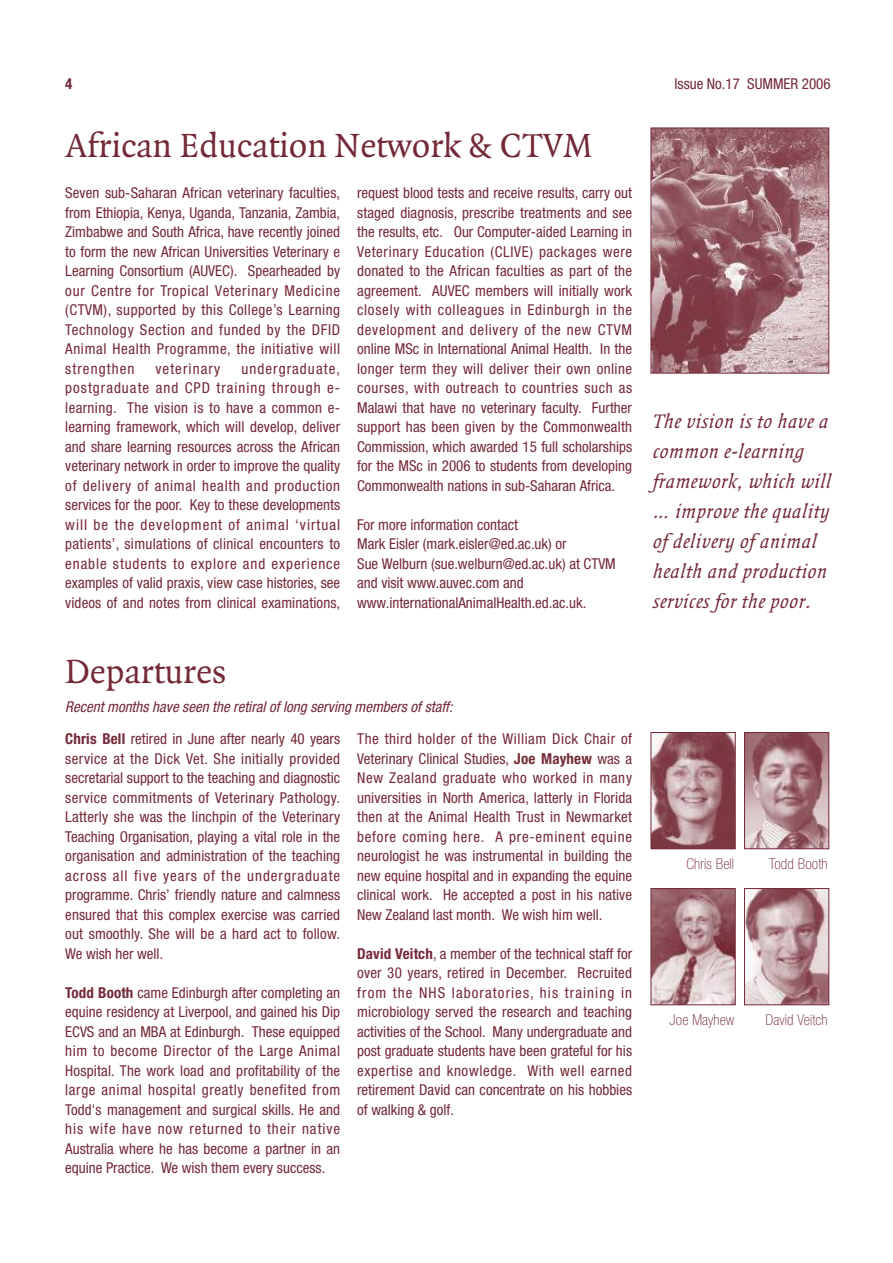
<style>
.page{position:relative;width:893px;height:1263px;background:#fff}
.page>*{position:absolute;margin:0;border:0;box-sizing:border-box;transform-origin:0 0}
.t1{font:36px "Quadraat";color:#742936}
.t2{font:italic 21px/30px "Quadraat";letter-spacing:.025em;color:#742936}
.t3{font:condensed 15px/19.5px "Helvetica Neue";color:#742936;text-align:justify}
.t4{font:italic condensed 15px "Helvetica Neue";color:#742936}
.t5{font:100 condensed 15px "Helvetica Neue";letter-spacing:.01em;color:#742936}
.t6{font:condensed 15px "Helvetica Neue";letter-spacing:.07em;color:#742936}
.t7{font:700 condensed 15px "Helvetica Neue";color:#742936}
.s1{font-weight:700}
</style>
<div class="page">
<img style="left:653px;top:130px;width:174px;height:242px">
<div style="left:651px;top:128px;width:178px;height:246px;border:1px solid #742936"></div>
<img style="left:746px;top:734px;width:81px;height:113px">
<div style="left:744px;top:732px;width:85px;height:117px;border:1px solid #742936"></div>
<img style="left:653px;top:890px;width:81px;height:113px">
<div style="left:651px;top:888px;width:85px;height:117px;border:1px solid #742936"></div>
<img style="left:653px;top:734px;width:81px;height:113px">
<div style="left:651px;top:732px;width:85px;height:117px;border:1px solid #742936"></div>
<img style="left:746px;top:890px;width:81px;height:113px">
<div style="left:744px;top:888px;width:85px;height:117px;border:1px solid #742936"></div>
<p class="t7" style="left:65px;top:78px;width:9px">4</p>
<p class="t3" style="left:674px;top:75px;width:158px">Issue No.17 SUMMER 2006</p>
<h1 class="t1" style="left:65px;top:123px;width:529px">African Education Network &amp; CTVM</h1>
<p class="t3" style="left:65px;top:184px;width:276px">Seven sub-Saharan African veterinary faculties, from Ethiopia, Kenya, Uganda, Tanzania, Zambia, Zimbabwe and South Africa, have recently joined to form the new African Universities Veterinary e Learning Consortium (AUVEC). Spearheaded by our Centre for Tropical Veterinary Medicine (CTVM), supported by this College’s Learning Technology Section and funded by the DFID Animal Health Programme, the initiative will strengthen</p>
<p class="t3" style="left:65px;top:360px;width:276px;text-indent:176px">undergraduate, postgraduate and CPD training through e&shy;learning. The vision is to have a common e&shy;learning framework, which will develop, deliver and share learning resources across the African veterinary network in order to improve the quality of delivery of animal health and production services for the poor. Key to these developments will be the development of animal ‘virtual patients’, simulations of clinical encounters to enable students to explore and experience examples of valid praxis, view case histories, see videos of and notes from clinical examinations,</p>
<p class="t6" style="left:155px;top:363px;width:66px">veterinary</p>
<p class="t3" style="left:357px;top:184px;width:276px">request blood tests and receive results, carry out staged diagnosis, prescribe treatments and see the results, etc. Our Computer-aided Learning in Veterinary Education (CLIVE) packages were donated to the African faculties as part of the agreement. AUVEC members will initially work closely with colleagues in Edinburgh in the development and delivery of the new CTVM online MSc in International Animal Health. In the longer term they will deliver their own online courses, with outreach to countries such as Malawi that have no veterinary faculty. Further support has been given by the Commonwealth Commission, which awarded 15 full scholarships for the MSc in 2006 to students from developing Commonwealth nations in sub-Saharan Africa.</p>
<p class="t3" style="left:357px;top:516px;width:260px;text-align:left">For more information contact<br>Mark Eisler (mark.eisler@ed.ac.uk) or<br>Sue Welburn (sue.welburn@ed.ac.uk) at CTVM and visit www.auvec.com and www.internationalAnimalHealth.ed.ac.uk.</p>
<h2 class="t2" style="left:652px;top:406px;width:183px">The vision is to have a common e-learning framework, which will … improve the quality ofdelivery ofanimal health and production services for the poor.</h2>
<h1 class="t1" style="left:65px;top:650px;width:163px">Departures</h1>
<p class="t4" style="left:65px;top:701px;width:389px">Recent months have seen the retiral of long serving members of staff:</p>
<p class="t3" style="left:65px;top:730px;width:276px"><span class="s1">Chris Bell</span> retired in June after nearly 40 years service at the Dick Vet. She initially provided secretarial support to the teaching and diagnostic service commitments of Veterinary Pathology.<br>Latterly she was the linchpin of the Veterinary Teaching Organisation, playing a vital role in the organisation and administration of the teaching across all five years of the undergraduate programme. Chris’ friendly nature and calmness ensured that this complex exercise was carried out smoothly. She will be a hard act to follow.<br>We wish her well.</p>
<p class="t3" style="left:65px;top:984px;width:276px"><span class="s1">Todd Booth</span> came Edinburgh after completing an equine residency at Liverpool, and gained his Dip ECVS and an MBA at Edinburgh. These equipped him to become Director of the Large Animal Hospital. The work load and profitability of the large animal hospital greatly benefited from Todd's management and surgical skills. He and his wife have now returned to their native Australia where he has become a partner in an equine Practice. We wish them every success.</p>
<p class="t3" style="left:357px;top:730px;width:276px">The third holder of the William Dick Chair of Veterinary Clinical Studies, <span class="s1">Joe Mayhew</span> was a New Zealand graduate who worked in many universities in North America, latterly in Florida then at the Animal Health Trust in Newmarket before coming here. A pre-eminent equine neurologist he was instrumental in building the new equine hospital and in expanding the equine clinical work. He accepted a post in his native New Zealand last month. We wish him well.</p>
<p class="t3" style="left:357px;top:945px;width:276px"><span class="s1">David Veitch</span>, a member of the technical staff for over 30 years, retired in December. Recruited from the NHS laboratories, his training in microbiology served the research and teaching activities of the School. Many undergraduate and post graduate students have been grateful for his expertise and knowledge. With well earned retirement David can concentrate on his hobbies of walking &amp; golf.</p>
<p class="t5" style="left:686px;top:859px;width:49px">Chris Bell</p>
<p class="t5" style="left:769px;top:858px;width:60px">Todd Booth</p>
<p class="t5" style="left:670px;top:1014px;width:66px">Joe Mayhew</p>
<p class="t5" style="left:765px;top:1014px;width:64px">David Veitch</p>
</div>
